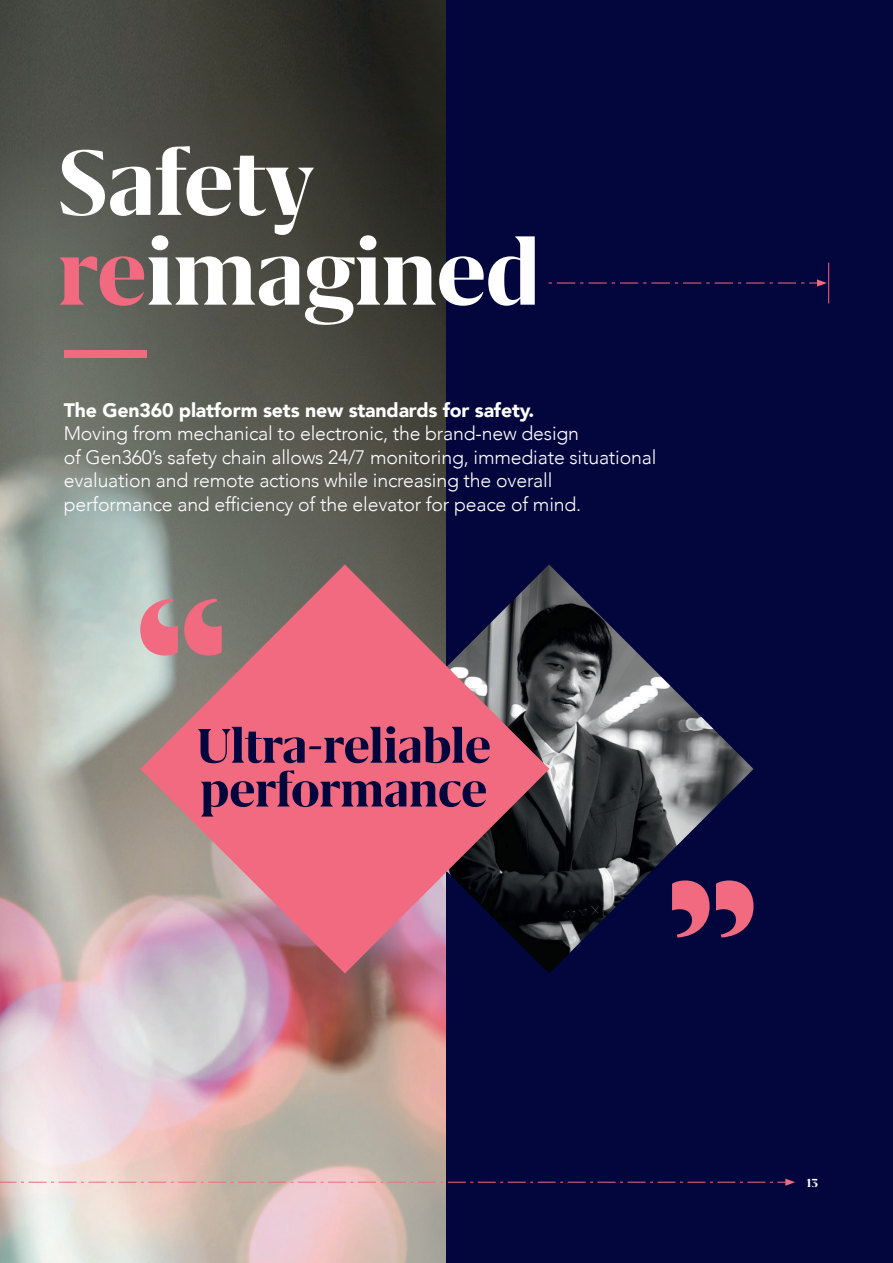
<style>
.page{position:relative;width:893px;height:1263px;background:#fff}
.page>*{position:absolute;margin:0;border:0;box-sizing:border-box;transform-origin:0 0}
.t1{font:700 106.8px "Grifo M";letter-spacing:-.01em;color:#fff}
.t2{font:700 56.1px "Grifo M";letter-spacing:-.01em;color:#02063d}
.t3{font:300 19.5px/23.4px "Avenir";letter-spacing:-.01em;color:#fff}
.t4{font:900 19.5px "Avenir";letter-spacing:-.01em;color:#fff}
.t5{font:700 13.5px "Grifo M";color:#fff}
.s1{color:#f16a80}
</style>
<div class="page">
<img style="left:43px;top:0;width:403px;height:1263px">
<div style="left:446px;top:0;width:447px;height:1263px;background:#02063d"></div>
<img style="left:549px;top:565px;width:204px;height:408px">
<svg style="left:140px;top:564px;width:409px;height:409px;background:#b06676"></svg>
<svg style="left:140px;top:598px;width:82px;height:57px;background:#c77c85"></svg>
<svg style="left:672px;top:880px;width:81px;height:57px"></svg>
<div style="left:64px;top:350px;width:82px;height:8px;background:#f16a80"></div>
<svg style="left:43px;top:1178px;width:752px;height:8px"></svg>
<svg style="left:549px;top:279px;width:278px;height:8px"></svg>
<hr style="left:828px;top:263px;width:1px;height:40px;background:#f16a80">
<svg style="left:0;top:0;width:43px;height:1263px;background:#9b9691"></svg>
<p class="t1" style="left:57px;top:127px;width:258px">Safety</p>
<p class="t1" style="left:57px;top:217px;width:485px"><span class="s1">re</span>imagined</p>
<p class="t4" style="left:64px;top:393px;width:472px">The Gen360 platform sets new standards for safety.</p>
<p class="t3" style="left:64px;top:422px;width:517px">Moving from mechanical to electronic, the brand-new design</p>
<p class="t3" style="left:64px;top:445px;width:594px">of Gen360’s safety chain allows 24/7 monitoring, immediate situational evaluation and remote actions while increasing the overall</p>
<p class="t3" style="left:64px;top:492px;width:519px">performance and efficiency of the elevator for peace of mind.</p>
<p class="t2" style="left:196px;top:717px;width:296px">Ultra-reliable</p>
<p class="t2" style="left:200px;top:761px;width:289px">performance</p>
<p class="t5" style="left:806px;top:1176px;width:13px">13</p>
</div>
